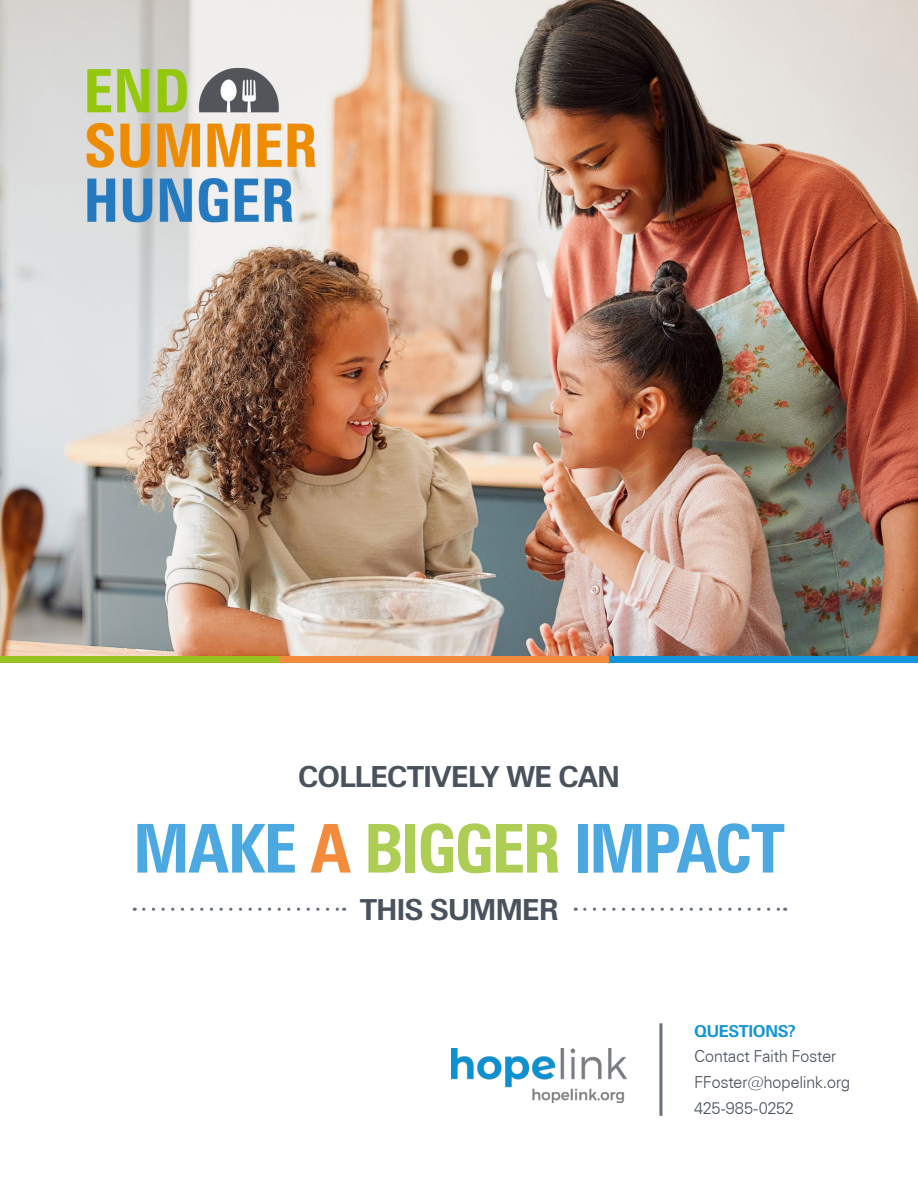
<style>
.page{position:relative;width:918px;height:1188px;background:#fff}
.page>*{position:absolute;margin:0;border:0;box-sizing:border-box;transform-origin:0 0}
.t1{font:700 condensed 67.5px "Zurich BT";letter-spacing:-.04em;color:#4ca8e0}
.t2{font:700 29.1px "Zurich BT";letter-spacing:-.025em;color:#49525d}
.t3{font:300 16.5px/25.8px "Zurich BT";letter-spacing:-.025em;color:#49525d}
.t4{font:700 16.5px "Zurich BT";letter-spacing:-.02em;color:#1295d8}
.s1{color:#f38b3c}
.s2{color:#aecd54}
</style>
<div class="page">
<hr style="left:659px;top:1023px;width:3px;height:93px;background:#67717e">
<img style="left:452px;top:1049px;width:175px;height:53px">
<svg style="left:585px;top:908px;width:201px;height:3px"></svg>
<svg style="left:144px;top:908px;width:201px;height:3px"></svg>
<div style="left:0;top:631px;width:283px;height:32px;background:#99c221"></div>
<div style="left:279px;top:631px;width:330px;height:32px;background:#f38b3c"></div>
<div style="left:609px;top:631px;width:309px;height:32px;background:#1295d8"></div>
<img style="left:0;top:0;width:918px;height:655px">
<img style="left:77px;top:60px;width:247px;height:173px">
<h2 class="t2" style="left:298px;top:758px;width:323px">COLLECTIVELY WE CAN</h2>
<h1 class="t1" style="left:133px;top:807px;width:653px">MAKE <span class="s1">A</span> <span class="s2">BIGGER</span> IMPACT</h1>
<h2 class="t2" style="left:360px;top:892px;width:200px">THIS SUMMER</h2>
<p class="t4" style="left:694px;top:1021px;width:103px">QUESTIONS?</p>
<p class="t3" style="left:694px;top:1043px;width:158px">Contact Faith Foster<br>FFoster@hopelink.org<br>425-985-0252</p>
</div>
